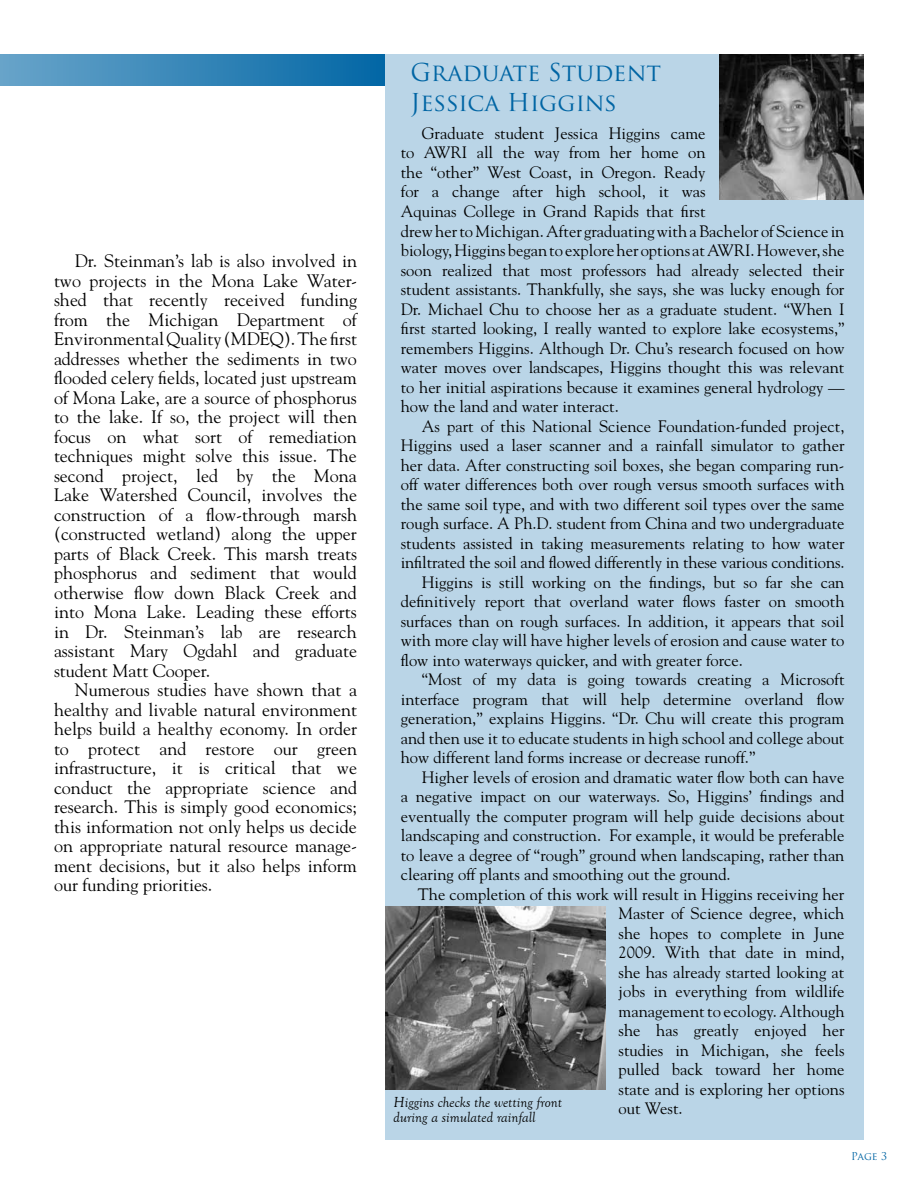
<style>
.page{position:relative;width:918px;height:1188px;background:#fff}
.page>*{position:absolute;margin:0;border:0;box-sizing:border-box;transform-origin:0 0}
.t1{font:24px/30px "Trajan Pro";color:#0065a4}
.t2{font:18px/19.5px "Goudy";color:#000;text-align:justify}
.t3{font:16.5px/19.5px "Goudy";color:#000}
.t4{font:italic 15px/15px "Goudy Old Style T";color:#000}
.t5{font:10.5px "Trajan Pro";color:#0065a4}
</style>
<div class="page">
<div style="left:0;top:54px;width:391px;height:32px;background:linear-gradient(to right,#69a5ca,#0166a5)"></div>
<div style="left:385px;top:54px;width:479px;height:1085px;background:#bad5e7"></div>
<img style="left:719px;top:54px;width:145px;height:146px">
<img style="left:385px;top:907px;width:220px;height:183px">
<p class="t2" style="left:54px;top:251px;width:305px;text-indent:21px">Dr. Steinman’s lab is also involved in two projects in the Mona Lake Water&shy;shed that recently received funding from the Michigan Department of Environmental Quality (MDEQ). The first addresses whether the sediments in two flooded celery fields, located just upstream of Mona Lake, are a source of phosphorus to the lake. If so, the project will then focus on what sort of remediation techniques might solve this issue. The second project, led by the Mona Lake Watershed Council, involves the construction of a flow-through marsh (constructed wetland) along the upper parts of Black Creek. This marsh treats phosphorus and sediment that would otherwise flow down Black Creek and into Mona Lake. Leading these efforts in Dr. Steinman’s lab are research assistant Mary Ogdahl and graduate student Matt Cooper.</p>
<p class="t2" style="left:54px;top:680px;width:305px;text-indent:21px">Numerous studies have shown that a healthy and livable natural environment helps build a healthy economy. In order to protect and restore our green infrastructure, it is critical that we conduct the appropriate science and research. This is simply good economics; this information not only helps us decide on appropriate natural resource manage&shy;ment decisions, but it also helps inform our funding priorities.</p>
<h1 class="t1" style="left:411px;top:57px;width:252px">Graduate Student<br>Jessica Higgins</h1>
<p class="t3" style="left:401px;top:123px;width:445px;text-indent:21px">Graduate student Jessica Higgins came<br>to AWRI all the way from her home on<br>the “other” West Coast, in Oregon. Ready<br>for a change after high school, it was<br>Aquinas College in Grand Rapids that first<br>drew her to Michigan. After graduating with a Bachelor of Science in biology, Higgins began to explore her options at AWRI. However, she soon realized that most professors had already selected their student assistants. Thankfully, she says, she was lucky enough for Dr. Michael Chu to choose her as a graduate student. “When I first started looking, I really wanted to explore lake ecosystems,” remembers Higgins. Although Dr. Chu’s research focused on how water moves over landscapes, Higgins thought this was relevant to her initial aspirations because it examines general hydrology — how the land and water interact.</p>
<p class="t3" style="left:422px;top:416px;width:424px">As part of this National Science Foundation-funded project,</p>
<p class="t3" style="left:401px;top:435px;width:445px">Higgins used a laser scanner and a rainfall simulator to gather</p>
<p class="t3" style="left:401px;top:455px;width:445px">her data. After constructing soil boxes, she began comparing run-</p>
<p class="t3" style="left:401px;top:474px;width:445px">off water differences both over rough versus smooth surfaces with</p>
<p class="t3" style="left:401px;top:494px;width:445px">the same soil type, and with two different soil types over the same</p>
<p class="t3" style="left:401px;top:513px;width:445px">rough surface. A Ph.D. student from China and two undergraduate</p>
<p class="t3" style="left:401px;top:533px;width:445px">students assisted in taking measurements relating to how water</p>
<p class="t3" style="left:401px;top:552px;width:445px">infiltrated the soil and flowed differently in these various conditions.</p>
<p class="t3" style="left:422px;top:572px;width:424px">Higgins is still working on the findings, but so far she can</p>
<p class="t3" style="left:401px;top:591px;width:445px">definitively report that overland water flows faster on smooth</p>
<p class="t3" style="left:401px;top:611px;width:445px">surfaces than on rough surfaces. In addition, it appears that soil</p>
<p class="t3" style="left:401px;top:630px;width:445px">with more clay will have higher levels of erosion and cause water to</p>
<p class="t3" style="left:401px;top:650px;width:344px">flow into waterways quicker, and with greater force.</p>
<p class="t3" style="left:422px;top:669px;width:424px">“Most of my data is going towards creating a Microsoft</p>
<p class="t3" style="left:401px;top:689px;width:445px">interface program that will help determine overland flow</p>
<p class="t3" style="left:401px;top:708px;width:445px">generation,” explains Higgins. “Dr. Chu will create this program</p>
<p class="t3" style="left:401px;top:728px;width:445px">and then use it to educate students in high school and college about</p>
<p class="t3" style="left:401px;top:747px;width:356px">how different land forms increase or decrease runoff.”</p>
<p class="t3" style="left:422px;top:767px;width:424px">Higher levels of erosion and dramatic water flow both can have</p>
<p class="t3" style="left:401px;top:786px;width:445px">a negative impact on our waterways. So, Higgins’ findings and</p>
<p class="t3" style="left:401px;top:806px;width:445px">eventually the computer program will help guide decisions about</p>
<p class="t3" style="left:401px;top:825px;width:445px">landscaping and construction. For example, it would be preferable</p>
<p class="t3" style="left:401px;top:845px;width:445px">to leave a degree of “rough” ground when landscaping, rather than</p>
<p class="t3" style="left:401px;top:864px;width:331px">clearing off plants and smoothing out the ground.</p>
<p class="t3" style="left:418px;top:884px;width:428px">The completion of this work will result in Higgins receiving her</p>
<p class="t3" style="left:619px;top:903px;width:227px">Master of Science degree, which</p>
<p class="t3" style="left:619px;top:923px;width:227px">she hopes to complete in June</p>
<p class="t3" style="left:619px;top:942px;width:227px">2009. With that date in mind,</p>
<p class="t3" style="left:619px;top:962px;width:227px">she has already started looking at</p>
<p class="t3" style="left:619px;top:981px;width:227px">jobs in everything from wildlife</p>
<p class="t3" style="left:619px;top:1001px;width:227px">management to ecology. Although</p>
<p class="t3" style="left:619px;top:1020px;width:227px">she has greatly enjoyed her</p>
<p class="t3" style="left:619px;top:1040px;width:227px">studies in Michigan, she feels</p>
<p class="t3" style="left:619px;top:1059px;width:227px">pulled back toward her home</p>
<p class="t3" style="left:619px;top:1079px;width:227px">state and is exploring her options</p>
<p class="t3" style="left:619px;top:1098px;width:66px">out West.</p>
<p class="t4" style="left:394px;top:1095px;width:170px">Higgins checks the wetting front during a simulated rainfall</p>
<p class="t5" style="left:851px;top:1149px;width:37px">Page 3</p>
</div>
